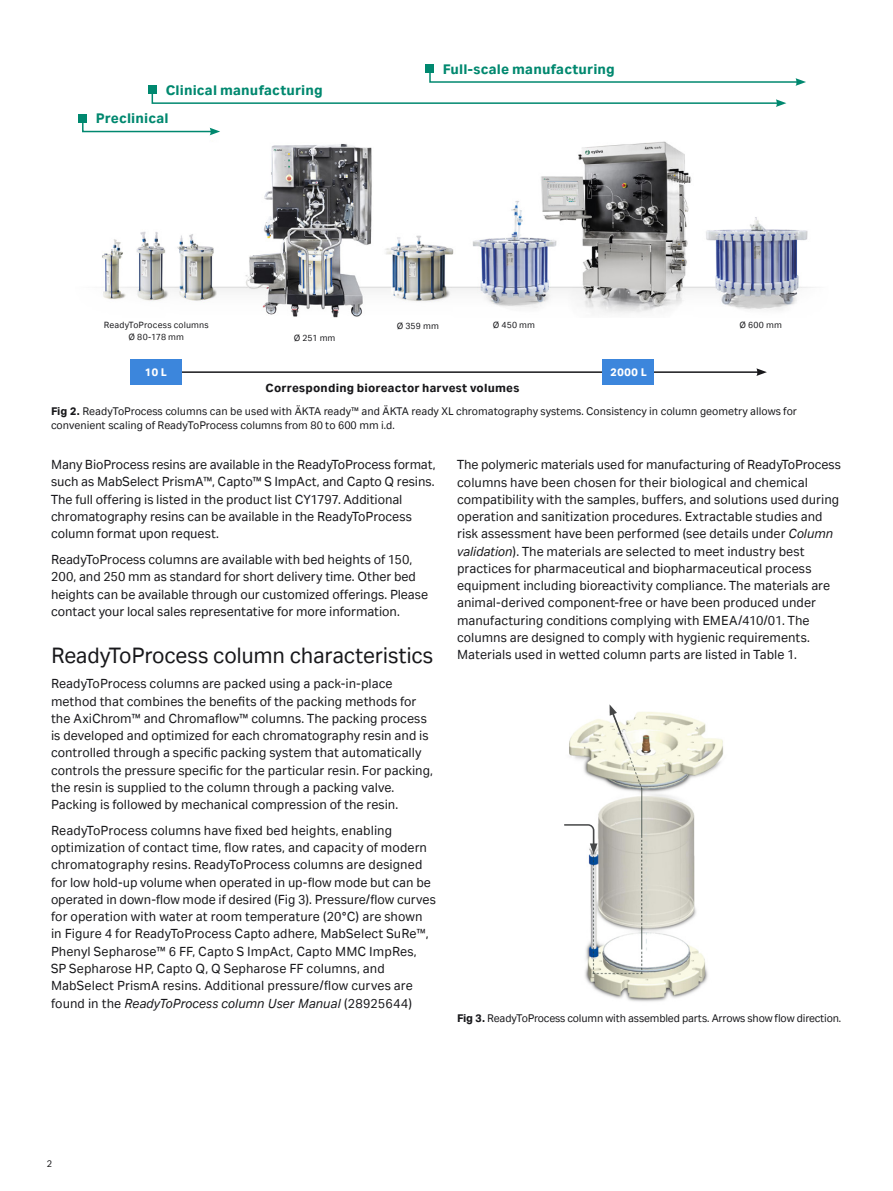
<style>
.page{position:relative;width:893px;height:1191px;background:#fff}
.page>*{position:absolute;margin:0;border:0;box-sizing:border-box;transform-origin:0 0}
.t1{font:24px "Cytiva Aktiv";letter-spacing:-.01em;color:#18181b}
.t2{font:700 15px/28.2px "Cytiva Aktiv";letter-spacing:.01em;color:#00886f}
.t3{font:14.25px/17.2px "Cytiva Aktiv";color:#18181b}
.t4{font:700 12.75px "Cytiva Aktiv";letter-spacing:.015em;color:#18181b}
.t5{font:12px/14.2px "Cytiva Aktiv";color:#18181b}
.t6{font:700 12px "Cytiva Aktiv";color:#fff}
.t7{font:10.5px "Cytiva Aktiv";color:#18181b}
.t8{font:9.75px/12px "Cytiva Aktiv";letter-spacing:.02em;color:#18181b;text-align:center}
.s1{font-weight:700}
.s2{font-style:italic}
</style>
<div class="page">
<img style="left:569px;top:712px;width:154px;height:290px">
<svg style="left:564px;top:823px;width:33px;height:31px"></svg>
<svg style="left:609px;top:704px;width:14px;height:32px"></svg>
<img style="left:102px;top:141px;width:712px;height:177px">
<hr style="left:173px;top:371px;width:586px;height:2px;background:#18181b">
<svg style="left:756px;top:368px;width:11px;height:8px"></svg>
<div style="left:130px;top:359px;width:51px;height:26px;background:#3c86dc"></div>
<div style="left:603px;top:359px;width:51px;height:26px;background:#3c86dc"></div>
<div style="left:148px;top:86px;width:9px;height:8px;background:#00886f"></div>
<div style="left:426px;top:64px;width:8px;height:9px;background:#00886f"></div>
<svg style="left:151px;top:69px;width:655px;height:38px"></svg>
<div style="left:79px;top:114px;width:8px;height:8px;background:#00886f"></div>
<svg style="left:81px;top:122px;width:139px;height:13px"></svg>
<p class="t2" style="left:96px;top:76px;width:228px;text-indent:70px">Clinical manufacturing<br>Preclinical</p>
<p class="t2" style="left:443px;top:55px;width:174px">Full-scale manufacturing</p>
<p class="t8" style="left:104px;top:318px;width:107px">ReadyToProcess columns<br>Ø 80-178 mm</p>
<p class="t8" style="left:294px;top:332px;width:43px">Ø 251 mm</p>
<p class="t8" style="left:397px;top:319px;width:44px">Ø 359 mm</p>
<p class="t8" style="left:493px;top:319px;width:44px">Ø 450 mm</p>
<p class="t8" style="left:739px;top:319px;width:44px">Ø 600 mm</p>
<p class="t6" style="left:144px;top:365px;width:24px">10 L</p>
<p class="t6" style="left:610px;top:365px;width:38px">2000 L</p>
<p class="t4" style="left:265px;top:381px;width:255px">Corresponding bioreactor harvest volumes</p>
<p class="t5" style="left:51px;top:404px;width:747px"><span class="s1">Fig 2.</span> ReadyToProcess columns can be used with ÄKTA ready™ and ÄKTA ready XL chromatography systems. Consistency in column geometry allows for convenient scaling of ReadyToProcess columns from 80 to 600 mm i.d.</p>
<p class="t3" style="left:51px;top:456px;width:386px">Many BioProcess resins are available in the ReadyToProcess format, such as MabSelect PrismA™, Capto™ S ImpAct, and Capto Q resins.<br>The full offering is listed in the product list CY1797. Additional chromatography resins can be available in the ReadyToProcess column format upon request.</p>
<p class="t3" style="left:51px;top:550px;width:379px">ReadyToProcess columns are available with bed heights of 150, 200, and 250 mm as standard for short delivery time. Other bed heights can be available through our customized offerings. Please contact your local sales representative for more information.</p>
<h1 class="t1" style="left:51px;top:642px;width:384px">ReadyToProcess column characteristics</h1>
<p class="t3" style="left:51px;top:675px;width:384px">ReadyToProcess columns are packed using a pack-in-place method that combines the benefits of the packing methods for the AxiChrom™ and Chromaflow™ columns. The packing process is developed and optimized for each chromatography resin and is controlled through a specific packing system that automatically controls the pressure specific for the particular resin. For packing, the resin is supplied to the column through a packing valve.<br>Packing is followed by mechanical compression of the resin.</p>
<p class="t3" style="left:51px;top:821px;width:386px">ReadyToProcess columns have fixed bed heights, enabling optimization of contact time, flow rates, and capacity of modern chromatography resins. ReadyToProcess columns are designed for low hold-up volume when operated in up-flow mode but can be operated in down-flow mode if desired (Fig 3). Pressure/flow curves for operation with water at room temperature (20°C) are shown in Figure 4 for ReadyToProcess Capto adhere, MabSelect SuRe™, Phenyl Sepharose™ 6 FF, Capto S ImpAct, Capto MMC ImpRes,<br>SP Sepharose HP, Capto Q, Q Sepharose FF columns, and MabSelect PrismA resins. Additional pressure/flow curves are found in the <span class="s2">ReadyToProcess column User Manual</span> (28925644)</p>
<p class="t3" style="left:457px;top:456px;width:385px">The polymeric materials used for manufacturing of ReadyToProcess columns have been chosen for their biological and chemical compatibility with the samples, buffers, and solutions used during operation and sanitization procedures. Extractable studies and risk assessment have been performed (see details under <span class="s2">Column validation</span>). The materials are selected to meet industry best practices for pharmaceutical and biopharmaceutical process equipment including bioreactivity compliance. The materials are animal-derived component-free or have been produced under manufacturing conditions complying with EMEA/410/01. The columns are designed to comply with hygienic requirements.<br>Materials used in wetted column parts are listed in Table 1.</p>
<p class="t5" style="left:457px;top:1011px;width:386px"><span class="s1">Fig 3.</span> ReadyToProcess column with assembled parts. Arrows show flow direction.</p>
<p class="t7" style="left:47px;top:1157px;width:7px">2</p>
</div>
